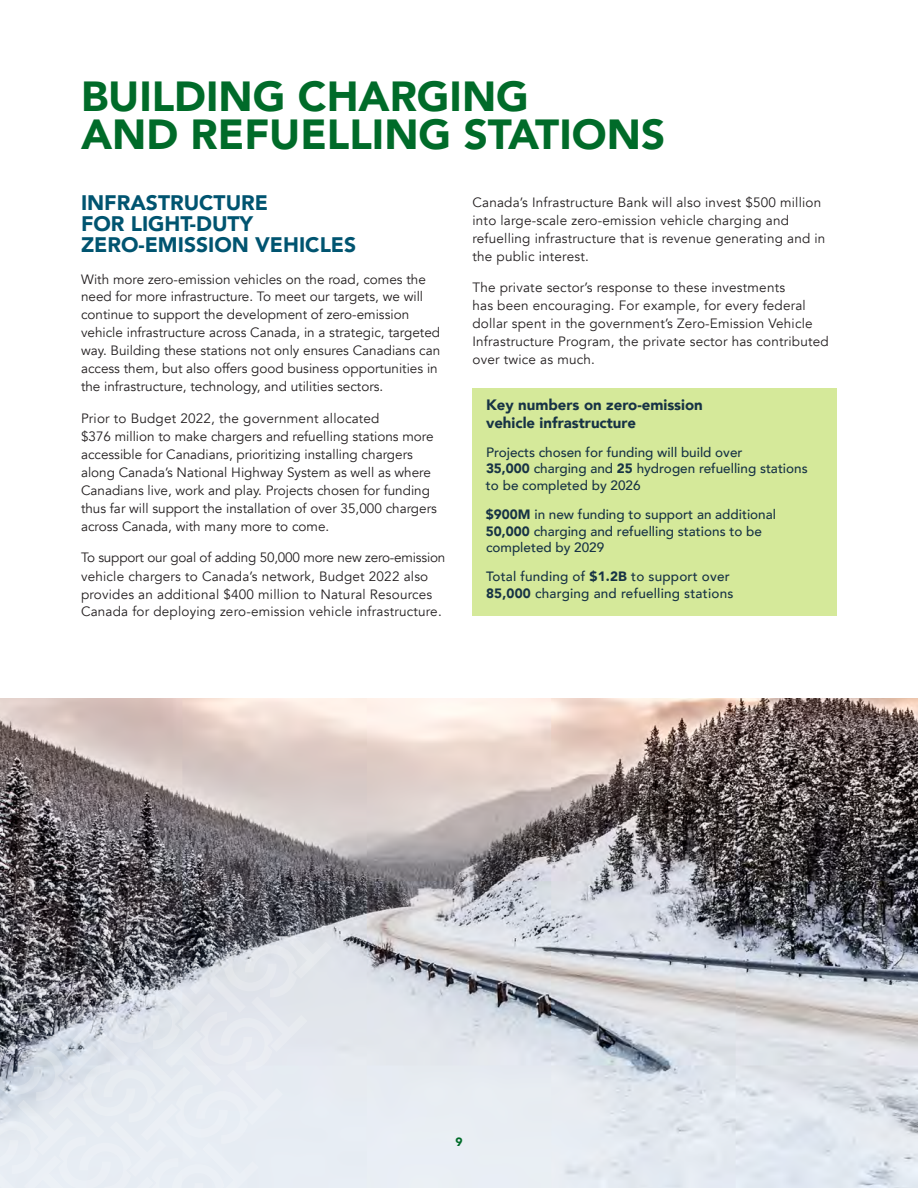
<style>
.page{position:relative;width:918px;height:1188px;background:#fff}
.page>*{position:absolute;margin:0;border:0;box-sizing:border-box;transform-origin:0 0}
.t1{font:900 42px/37.5px "Avenir";color:#006b29}
.t2{font:900 21px/21px "Avenir";color:#005470}
.Pullout_-_Heading{font:900 15px/18px "Avenir";color:#173345}
.Body{font:13.5px/18px "Avenir";color:#231f20}
.Pullout_-_Body{font:500 13.5px/16.2px "Avenir";color:#173345}
.t3{font:900 12px "Avenir";color:#006b29}
.s1{font-weight:900}
</style>
<div class="page">
<img style="left:0;top:699px;width:918px;height:489px">
<svg style="left:0;top:859px;width:332px;height:329px;background:#b0b3ba"></svg>
<div style="left:472px;top:388px;width:365px;height:52px;background:#d5e99a"></div>
<div style="left:472px;top:430px;width:365px;height:77px;background:#d5e99a"></div>
<div style="left:472px;top:492px;width:365px;height:78px;background:#d5e99a"></div>
<div style="left:472px;top:554px;width:365px;height:62px;background:#d5e99a"></div>
<h2 class="t1" style="left:81px;top:77px;width:586px">BUILDING CHARGING<br>AND REFUELLING STATIONS</h2>
<h3 class="t2" style="left:81px;top:192px;width:277px">INFRASTRUCTURE<br>FOR LIGHT-DUTY<br>ZERO-EMISSION VEHICLES</h3>
<p class="Body" style="left:81px;top:270px;width:361px">With more zero-emission vehicles on the road, comes the need for more infrastructure. To meet our targets, we will continue to support the development of zero-emission vehicle infrastructure across Canada, in a strategic, targeted way. Building these stations not only ensures Canadians can access them, but also offers good business opportunities in the infrastructure, technology, and utilities sectors.</p>
<p class="Body" style="left:81px;top:410px;width:357px">Prior to Budget 2022, the government allocated<br>$376 million to make chargers and refuelling stations more accessible for Canadians, prioritizing installing chargers along Canada’s National Highway System as well as where Canadians live, work and play. Projects chosen for funding thus far will support the installation of over 35,000 chargers across Canada, with many more to come.</p>
<p class="Body" style="left:81px;top:549px;width:366px">To support our goal of adding 50,000 more new zero-emission vehicle chargers to Canada’s network, Budget 2022 also provides an additional $400 million to Natural Resources Canada for deploying zero-emission vehicle infrastructure.</p>
<p class="Body" style="left:472px;top:194px;width:354px">Canada’s Infrastructure Bank will also invest $500 million into large-scale zero-emission vehicle charging and refuelling infrastructure that is revenue generating and in the public interest.</p>
<p class="Body" style="left:472px;top:279px;width:358px">The private sector’s response to these investments<br>has been encouraging. For example, for every federal dollar spent in the government’s Zero-Emission Vehicle Infrastructure Program, the private sector has contributed over twice as much.</p>
<p class="Pullout_-_Heading" style="left:486px;top:395px;width:218px">Key numbers on zero-emission vehicle infrastructure</p>
<p class="Pullout_-_Body" style="left:486px;top:444px;width:323px">Projects chosen for funding will build over<br><span class="s1">35,000</span> charging and <span class="s1">25</span> hydrogen refuelling stations to be completed by 2026</p>
<p class="Pullout_-_Body" style="left:486px;top:506px;width:292px"><span class="s1">$900M</span> in new funding to support an additional<br><span class="s1">50,000</span> charging and refuelling stations to be completed by 2029</p>
<p class="Pullout_-_Body" style="left:486px;top:568px;width:249px">Total funding of <span class="s1">$1.2B</span> to support over<br><span class="s1">85,000</span> charging and refuelling stations</p>
<p class="t3" style="left:455px;top:1132px;width:9px">9</p>
</div>
